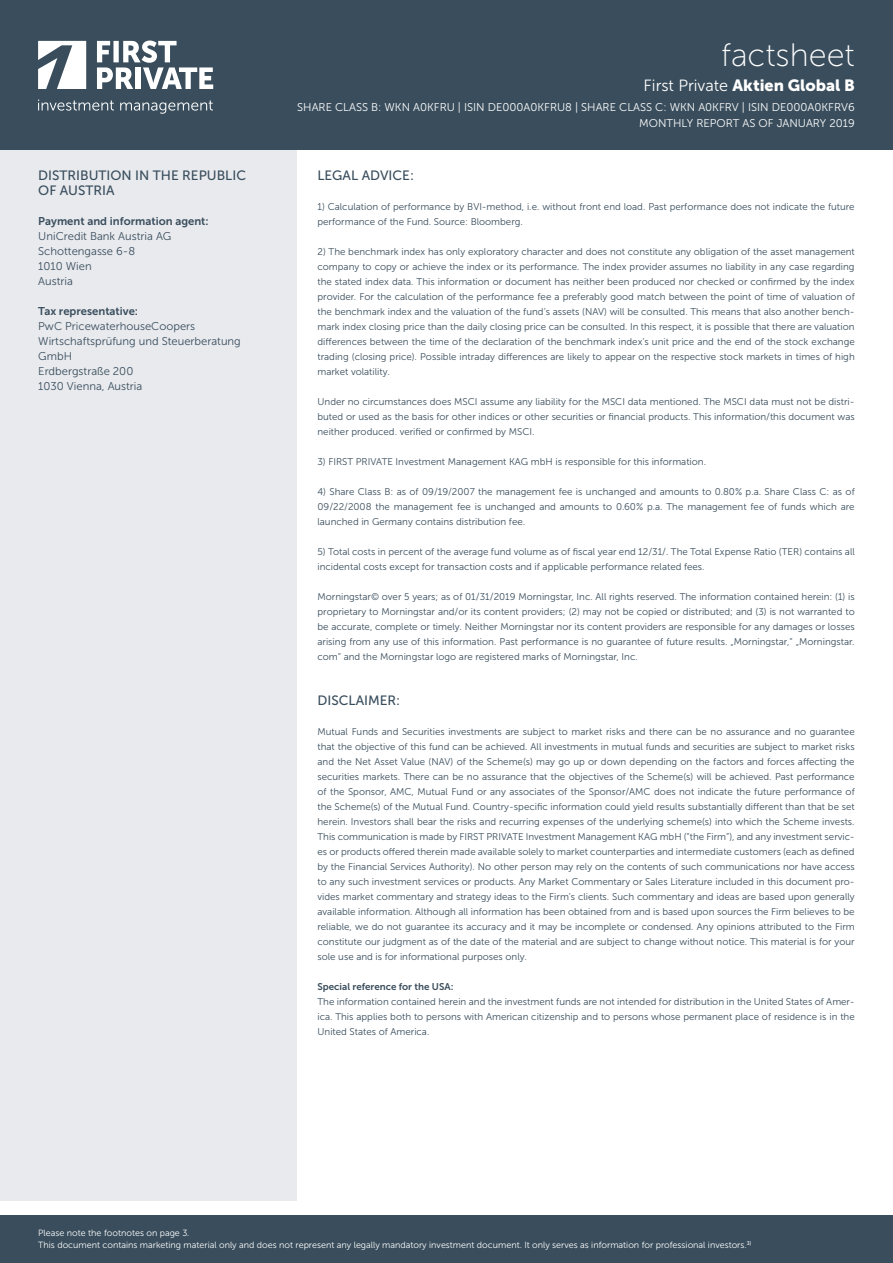
<style>
.page{position:relative;width:893px;height:1263px;background:#fff}
.page>*{position:absolute;margin:0;border:0;box-sizing:border-box;transform-origin:0 0}
.t1{font:32.4px "Museo Sans 100";color:#fff}
.t2{font:16.2px "Museo Sans 900";color:#fff}
.t3{font:13.5px/15px "Museo Sans 500";color:#394d5c}
.t4{font:11.25px/15px "Museo Sans 300";color:#394d5c}
.t5{font:11.25px/16.5px "Museo Sans 300";color:#fff;text-align:right}
.t6{font:11.25px "Museo Sans 700";color:#394d5c}
.t7{font:9.75px/15px "Museo Sans 300";color:#394d5c;text-align:justify}
.t8{font:9.75px "Museo Sans 700";color:#394d5c}
.t9{font:9px/12px "Museo Sans 300";color:#fff}
.s1{font-family:"Museo Sans 300"}
</style>
<div class="page">
<div style="left:0;top:1215px;width:893px;height:48px;background:#394d5c"></div>
<div style="left:0;top:150px;width:296px;height:1050px;background:#e8eaee"></div>
<div style="left:0;top:0;width:893px;height:150px;background:#394d5c"></div>
<svg style="left:38px;top:100px;width:175px;height:14px"></svg>
<svg style="left:97px;top:41px;width:116px;height:48px"></svg>
<svg style="left:38px;top:41px;width:48px;height:48px"></svg>
<h3 class="t3" style="left:38px;top:168px;width:209px">DISTRIBUTION IN THE REPUBLIC<br>OF AUSTRIA</h3>
<p class="t6" style="left:38px;top:215px;width:172px">Payment and information agent:</p>
<p class="t4" style="left:38px;top:229px;width:135px">UniCredit Bank Austria AG<br>Schottengasse 6-8<br>1010 Wien<br>Austria</p>
<p class="t6" style="left:38px;top:305px;width:101px">Tax representative:</p>
<p class="t4" style="left:38px;top:319px;width:204px">PwC PricewaterhouseCoopers<br>Wirtschaftsprüfung und Steuerberatung<br>GmbH<br>Erdbergstraße 200<br>1030 Vienna, Austria</p>
<h1 class="t1" style="left:721px;top:37px;width:135px">factsheet</h1>
<p class="t5" style="left:297px;top:99px;width:559px">SHARE CLASS B: WKN A0KFRU | ISIN DE000A0KFRU8 | SHARE CLASS C: WKN A0KFRV | ISIN DE000A0KFRV6<br>MONTHLY REPORT AS OF JANUARY 2019</p>
<h2 class="t2" style="left:644px;top:76px;width:213px"><span class="s1">First Private</span> Aktien Global B</h2>
<h3 class="t3" style="left:317px;top:168px;width:98px">LEGAL ADVICE:</h3>
<p class="t7" style="left:317px;top:199px;width:539px">1) Calculation of performance by BVI-method, i.e. without front end load. Past performance does not indicate the future performance of the Fund. Source: Bloomberg.</p>
<p class="t7" style="left:317px;top:244px;width:539px">2) The benchmark index has only exploratory character and does not constitute any obligation of the asset management company to copy or achieve the index or its performance. The index provider assumes no liability in any case regarding the stated index data. This information or document has neither been produced nor checked or confirmed by the index provider. For the calculation of the performance fee a preferably good match between the point of time of valuation of the benchmark index and the valuation of the fund’s assets (NAV) will be consulted. This means that also another bench&shy;mark index closing price than the daily closing price can be consulted. In this respect, it is possible that there are valuation differences between the time of the declaration of the benchmark index’s unit price and the end of the stock exchange trading (closing price). Possible intraday differences are likely to appear on the respective stock markets in times of high market volatility.</p>
<p class="t7" style="left:317px;top:394px;width:539px">Under no circumstances does MSCI assume any liability for the MSCI data mentioned. The MSCI data must not be distri&shy;buted or used as the basis for other indices or other securities or financial products. This information/this document was neither produced. verified or confirmed by MSCI.</p>
<p class="t7" style="left:317px;top:454px;width:390px">3) FIRST PRIVATE Investment Management KAG mbH is responsible for this information.</p>
<p class="t7" style="left:317px;top:484px;width:539px">4) Share Class B: as of 09/19/2007 the management fee is unchanged and amounts to 0.80% p.a. Share Class C: as of 09/22/2008 the management fee is unchanged and amounts to 0.60% p.a. The management fee of funds which are launched in Germany contains distribution fee.</p>
<p class="t7" style="left:317px;top:544px;width:539px">5) Total costs in percent of the average fund volume as of fiscal year end 12/31/. The Total Expense Ratio (TER) contains all incidental costs except for transaction costs and if applicable performance related fees.</p>
<p class="t7" style="left:317px;top:589px;width:539px">Morningstar© over 5 years; as of 01/31/2019 Morningstar, Inc. All rights reserved. The information contained herein: (1) is proprietary to Morningstar and/or its content providers; (2) may not be copied or distributed; and (3) is not warranted to be accurate, complete or timely. Neither Morningstar nor its content providers are responsible for any damages or losses arising from any use of this information. Past performance is no guarantee of future results. „Morningstar,“ „Morningstar. com“ and the Morningstar logo are registered marks of Morningstar, Inc.</p>
<h3 class="t3" style="left:317px;top:693px;width:84px">DISCLAIMER:</h3>
<p class="t7" style="left:317px;top:724px;width:539px">Mutual Funds and Securities investments are subject to market risks and there can be no assurance and no guarantee that the objective of this fund can be achieved. All investments in mutual funds and securities are subject to market risks and the Net Asset Value (NAV) of the Scheme(s) may go up or down depending on the factors and forces affecting the securities markets. There can be no assurance that the objectives of the Scheme(s) will be achieved. Past performance of the Sponsor, AMC, Mutual Fund or any associates of the Sponsor/AMC does not indicate the future performance of the Scheme(s) of the Mutual Fund. Country-specific information could yield results substantially different than that be set herein. Investors shall bear the risks and recurring expenses of the underlying scheme(s) into which the Scheme invests.<br>This communication is made by FIRST PRIVATE Investment Management KAG mbH (“the Firm”), and any investment servic&shy;es or products offered therein made available solely to market counterparties and intermediate customers (each as defined by the Financial Services Authority). No other person may rely on the contents of such communications nor have access to any such investment services or products. Any Market Commentary or Sales Literature included in this document pro&shy;vides market commentary and strategy ideas to the Firm’s clients. Such commentary and ideas are based upon generally available information. Although all information has been obtained from and is based upon sources the Firm believes to be reliable, we do not guarantee its accuracy and it may be incomplete or condensed. Any opinions attributed to the Firm constitute our judgment as of the date of the material and are subject to change without notice. This material is for your sole use and is for informational purposes only.</p>
<p class="t8" style="left:317px;top:981px;width:138px">Special reference for the USA:</p>
<p class="t7" style="left:317px;top:994px;width:539px">The information contained herein and the investment funds are not intended for distribution in the United States of Amer&shy;ica. This applies both to persons with American citizenship and to persons whose permanent place of residence is in the United States of America.</p>
<p class="t9" style="left:38px;top:1227px;width:714px">Please note the footnotes on page 3.<br>This document contains marketing material only and does not represent any legally mandatory investment document. It only serves as information for professional investors.<sup>3)</sup></p>
</div>
